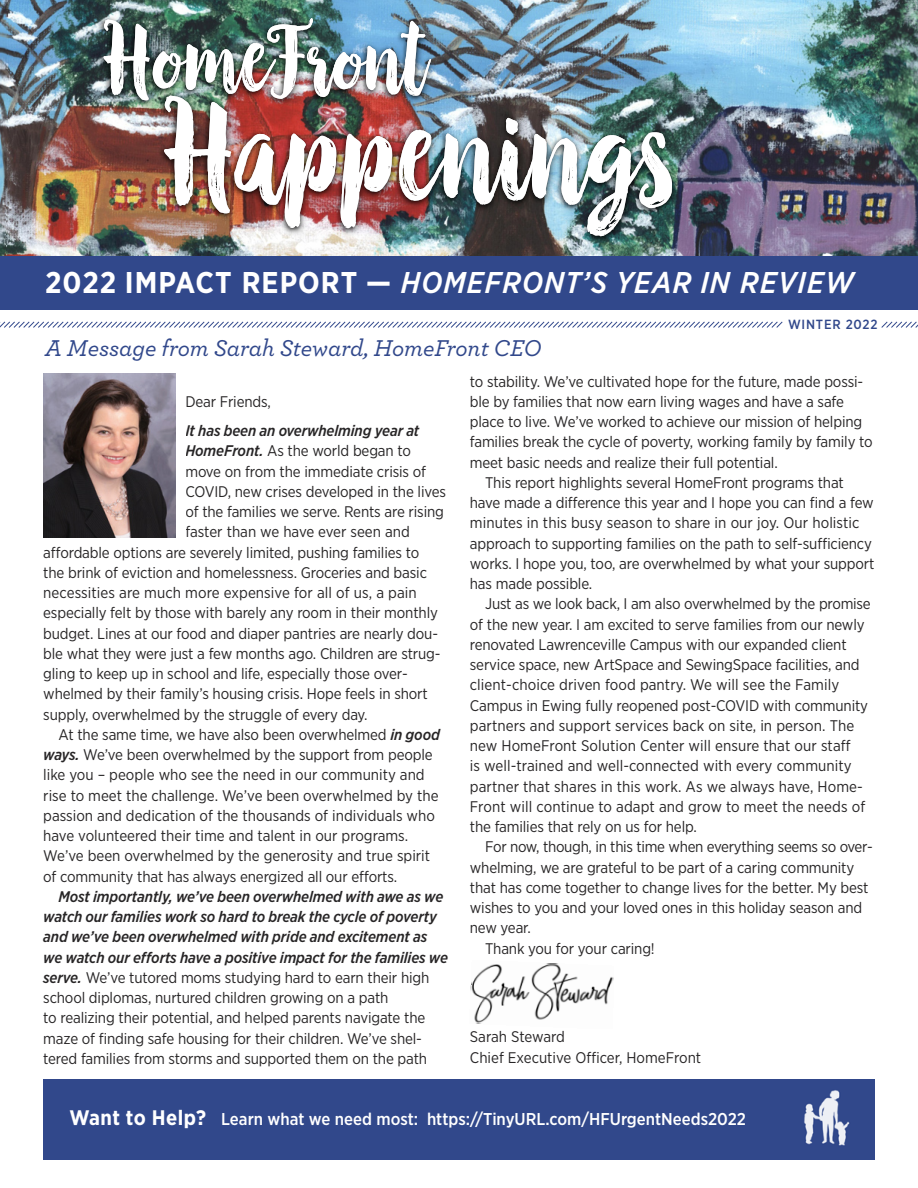
<style>
.page{position:relative;width:918px;height:1188px;background:#fff}
.page>*{position:absolute;margin:0;border:0;box-sizing:border-box;transform-origin:0 0}
.t1{font:123.6px "Black And White";color:#fff;scale:.9 1}
.t2{font:84.9px "Black And White";color:#fff;scale:.9 1}
.t3{font:italic 500 30px "Gotham Narrow";letter-spacing:.035em;color:#fff}
.t4{font:italic 500 24px "Archer";color:#31488b}
.t5{font:500 17.1px "Gotham Narrow";color:#fff}
.t6{font:15.3px/20.2px "Gotham Narrow";letter-spacing:-.01em;color:#272526}
.t7{font:italic 500 15.3px "Gotham Narrow";letter-spacing:-.01em;color:#272526}
.t8{font:500 13.35px "Gotham Narrow";letter-spacing:.06em;color:#31488b}
.s1{font-weight:700;font-style:normal}
.s2{font-weight:500;font-style:italic}
.s3{font-weight:700;font-size:21px}
</style>
<div class="page">
<img style="left:470px;top:963px;width:144px;height:61px">
<img style="left:0;top:0;width:918px;height:256px">
<div style="left:43px;top:1079px;width:831px;height:80px;background:#31488b"></div>
<img style="left:804px;top:1090px;width:46px;height:56px">
<svg style="left:881px;top:321px;width:37px;height:7px"></svg>
<svg style="left:0;top:321px;width:783px;height:7px"></svg>
<img style="left:880px;top:0;width:5px;height:256px">
<img style="left:6px;top:0;width:1px;height:256px">
<img style="left:7px;top:0;width:873px;height:256px">
<img style="left:103px;top:19px;width:47px;height:82px">
<img style="left:242px;top:43px;width:25px;height:49px">
<img style="left:267px;top:18px;width:46px;height:81px">
<img style="left:307px;top:47px;width:63px;height:50px">
<img style="left:164px;top:95px;width:67px;height:119px">
<div style="left:0;top:256px;width:918px;height:54px;background:#31488b"></div>
<img style="left:43px;top:374px;width:132px;height:164px">
<p class="t2" style="left:104px;top:16px;width:361px">HomeFront</p>
<p class="t1" style="left:165px;top:90px;width:575px">Happenings</p>
<p class="t3" style="left:45px;top:271px;width:810px"><span class="s1">2022 IMPACT REPORT —</span> HOMEFRONT’S YEAR IN REVIEW</p>
<p class="t4" style="left:45px;top:339px;width:498px">A Message from Sarah Steward, HomeFront CEO</p>
<p class="t8" style="left:788px;top:319px;width:91px">WINTER 2022</p>
<p class="t6" style="left:185px;top:392px;width:87px">Dear Friends,</p>
<p class="t7" style="left:185px;top:425px;width:235px">It has been an overwhelming year at</p>
<p class="t6" style="left:185px;top:442px;width:227px"><span class="s2">HomeFront.</span> As the world began to</p>
<p class="t6" style="left:185px;top:462px;width:242px">move on from the immediate crisis of</p>
<p class="t6" style="left:185px;top:482px;width:262px">COVID, new crises developed in the lives</p>
<p class="t6" style="left:185px;top:503px;width:260px">of the families we serve. Rents are rising</p>
<p class="t6" style="left:185px;top:523px;width:226px">faster than we have ever seen and</p>
<p class="t6" style="left:43px;top:543px;width:377px">affordable options are severely limited, pushing families to</p>
<p class="t6" style="left:43px;top:563px;width:385px">the brink of eviction and homelessness. Groceries and basic</p>
<p class="t6" style="left:43px;top:584px;width:375px">necessities are much more expensive for all of us, a pain</p>
<p class="t6" style="left:43px;top:604px;width:396px">especially felt by those with barely any room in their monthly</p>
<p class="t6" style="left:43px;top:624px;width:396px">budget. Lines at our food and diaper pantries are nearly dou-</p>
<p class="t6" style="left:43px;top:644px;width:399px">ble what they were just a few months ago. Children are strug-</p>
<p class="t6" style="left:43px;top:665px;width:366px">gling to keep up in school and life, especially those over-</p>
<p class="t6" style="left:43px;top:685px;width:386px">whelmed by their family’s housing crisis. Hope feels in short</p>
<p class="t6" style="left:43px;top:705px;width:326px">supply, overwhelmed by the struggle of every day.</p>
<p class="t6" style="left:43px;top:725px;width:398px;text-indent:15px">At the same time, we have also been overwhelmed <span class="s2">in good ways.</span> We’ve been overwhelmed by the support from people like you – people who see the need in our community and rise to meet the challenge. We’ve been overwhelmed by the passion and dedication of the thousands of individuals who have volunteered their time and talent in our programs.<br>We’ve been overwhelmed by the generosity and true spirit of community that has always energized all our efforts.</p>
<p class="t6" style="left:43px;top:887px;width:406px;text-indent:15px"><span class="s2">Most importantly, we’ve been overwhelmed with awe as we watch our families work so hard to break the cycle of poverty and we’ve been overwhelmed with pride and excitement as we watch our efforts have a positive impact for the families we serve.</span> We’ve tutored moms studying hard to earn their high school diplomas, nurtured children growing on a path<br>to realizing their potential, and helped parents navigate the maze of finding safe housing for their children. We’ve shel&shy;tered families from storms and supported them on the path</p>
<p class="t6" style="left:470px;top:372px;width:404px">to stability. We’ve cultivated hope for the future, made possi&shy;ble by families that now earn living wages and have a safe place to live. We’ve worked to achieve our mission of helping families break the cycle of poverty, working family by family to meet basic needs and realize their full potential.</p>
<p class="t6" style="left:470px;top:473px;width:406px;text-indent:15px">This report highlights several HomeFront programs that have made a difference this year and I hope you can find a few minutes in this busy season to share in our joy. Our holistic approach to supporting families on the path to self-sufficiency works. I hope you, too, are overwhelmed by what your support has made possible.</p>
<p class="t6" style="left:470px;top:595px;width:402px;text-indent:15px">Just as we look back, I am also overwhelmed by the promise of the new year. I am excited to serve families from our newly renovated Lawrenceville Campus with our expanded client service space, new ArtSpace and SewingSpace facilities, and client-choice driven food pantry. We will see the Family Campus in Ewing fully reopened post-COVID with community partners and support services back on site, in person. The new HomeFront Solution Center will ensure that our staff<br>is well-trained and well-connected with every community partner that shares in this work. As we always have, Home-Front will continue to adapt and grow to meet the needs of the families that rely on us for help.</p>
<p class="t6" style="left:470px;top:838px;width:405px;text-indent:15px">For now, though, in this time when everything seems so over&shy;whelming, we are grateful to be part of a caring community that has come together to change lives for the better. My best wishes to you and your loved ones in this holiday season and new year.</p>
<p class="t6" style="left:485px;top:939px;width:171px">Thank you for your caring!</p>
<p class="t6" style="left:470px;top:1028px;width:97px">Sarah Steward</p>
<p class="t6" style="left:470px;top:1048px;width:233px">Chief Executive Officer, HomeFront</p>
<p class="t5" style="left:69px;top:1113px;width:678px"><span class="s3">Want to Help?</span> Learn what we need most: https://TinyURL.com/HFUrgentNeeds2022</p>
</div>
